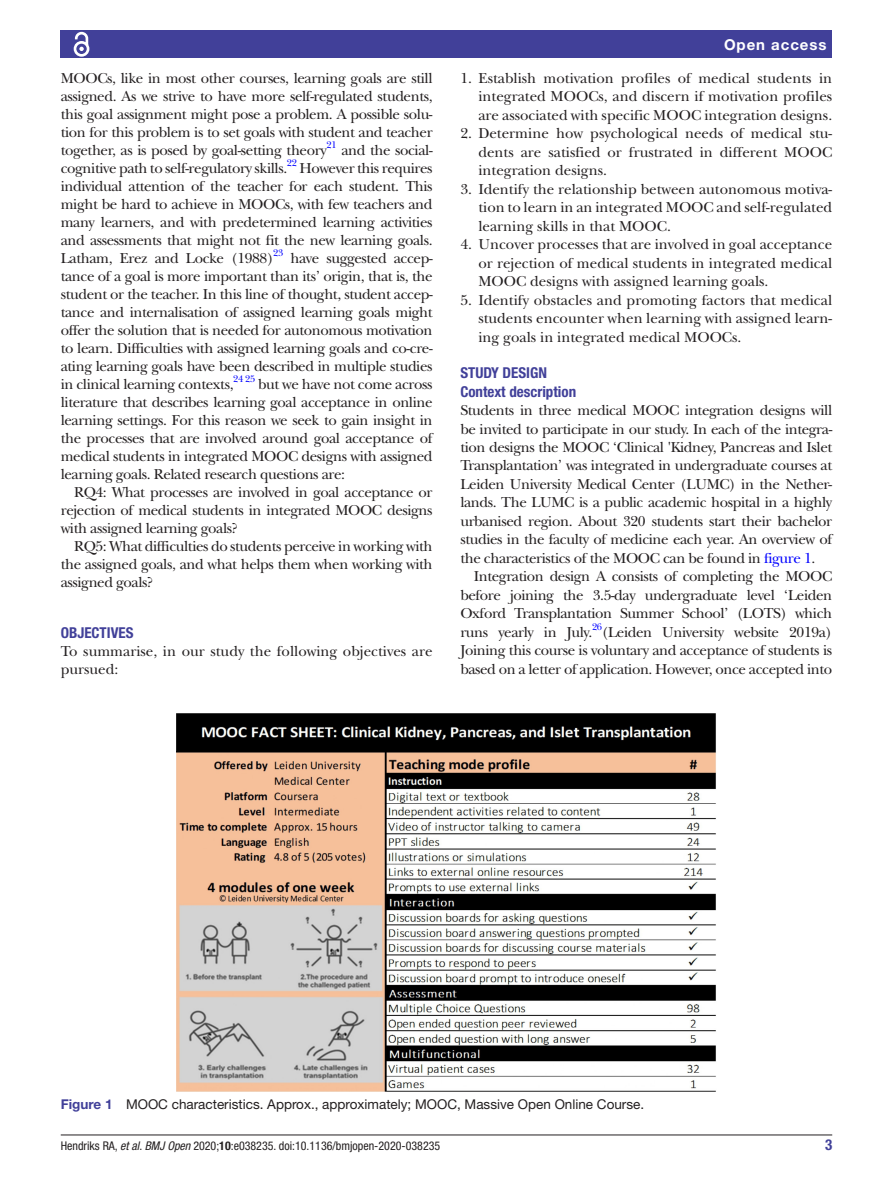
<style>
.page{position:relative;width:893px;height:1191px;background:#fff}
.page>*{position:absolute;margin:0;border:0;box-sizing:border-box;transform-origin:0 0}
.t1{font:15px/18px "New Baskerville";letter-spacing:-.025em;color:#231f20;text-align:justify}
.t2{font:15px/18px "New Baskerville";color:#231f20}
.t3{font:700 condensed 15px/18.5px "Helvetica Neue LT Std";color:#414099}
.t4{font:700 15px "Helvetica Neue LT Std";letter-spacing:.065em;color:#fff}
.t5{font:13.5px "Helvetica Neue LT Std";color:#231f20}
.t6{font:condensed 12px "Helvetica Neue LT Std";color:#231f20}
.t7{font:9.9px "New Baskerville";letter-spacing:-.025em;color:#00f}
.s1{color:#00f}
.s2{font-weight:700;color:#414099}
.s3{font-style:italic}
.s4{font-weight:700}
</style>
<div class="page">
<hr style="left:61px;top:1134px;width:771px;height:1px;background:#231f20">
<div style="left:61px;top:31px;width:771px;height:27px;background:#414099"></div>
<svg style="left:73px;top:31px;width:17px;height:26px"></svg>
<img style="left:176px;top:713px;width:540px;height:378px">
<p class="t1" style="left:61px;top:69px;width:373px">MOOCs, like in most other courses, learning goals are still assigned. As we strive to have more self-regulated students, this goal assignment might pose a problem. A possible solu&shy;tion for this problem is to set goals with student and teacher together, as is posed by goal-setting theory</p>
<p class="t7" style="left:326px;top:139px;width:12px">21</p>
<p class="t1" style="left:341px;top:141px;width:93px">and the social-</p>
<p class="t1" style="left:61px;top:159px;width:228px">cognitive path to self-regulatory skills.</p>
<p class="t7" style="left:287px;top:157px;width:12px">22</p>
<p class="t1" style="left:61px;top:159px;width:373px;text-indent:239px">However this requires individual attention of the teacher for each student. This might be hard to achieve in MOOCs, with few teachers and many learners, and with predetermined learning activities and assessments that might not fit the new learning goals.<br>Latham, Erez and Locke (1988)</p>
<p class="t7" style="left:273px;top:247px;width:12px">23</p>
<p class="t1" style="left:61px;top:249px;width:373px;text-indent:230px">have suggested accep&shy;tance of a goal is more important than its’ origin, that is, the student or the teacher. In this line of thought, student accep&shy;tance and internalisation of assigned learning goals might offer the solution that is needed for autonomous motivation to learn. Difficulties with assigned learning goals and co-cre&shy;ating learning goals have been described in multiple studies in clinical learning contexts,</p>
<p class="t7" style="left:233px;top:373px;width:24px">24 25</p>
<p class="t1" style="left:61px;top:375px;width:373px;text-indent:198px">but we have not come across literature that describes learning goal acceptance in online learning settings. For this reason we seek to gain insight in the processes that are involved around goal acceptance of medical students in integrated MOOC designs with assigned learning goals. Related research questions are:</p>
<p class="t1" style="left:61px;top:483px;width:373px;text-indent:14px">RQ4: What processes are involved in goal acceptance or rejection of medical students in integrated MOOC designs with assigned learning goals?</p>
<p class="t1" style="left:61px;top:537px;width:373px;text-indent:14px">RQ5: What difficulties do students perceive in working with the assigned goals, and what helps them when working with assigned goals?</p>
<p class="t3" style="left:61px;top:623px;width:74px">OBJECTIVES</p>
<p class="t2" style="left:61px;top:642px;width:373px">To summarise, in our study the following objectives are pursued:</p>
<p class="t4" style="left:724px;top:35px;width:104px">Open access</p>
<p class="t1" style="left:478px;top:69px;width:355px;line-height:18.5px;text-indent:-18px">1. Establish motivation profiles of medical students in integrated MOOCs, and discern if motivation profiles are associated with specific MOOC integration designs.</p>
<p class="t1" style="left:478px;top:124px;width:355px;line-height:18.5px;text-indent:-18px">2. Determine how psychological needs of medical stu&shy;dents are satisfied or frustrated in different MOOC integration designs.</p>
<p class="t1" style="left:478px;top:180px;width:355px;line-height:18.5px;text-indent:-18px">3. Identify the relationship between autonomous motiva&shy;tion to learn in an integrated MOOC and self-regulated learning skills in that MOOC.</p>
<p class="t1" style="left:478px;top:235px;width:355px;line-height:18.5px;text-indent:-18px">4. Uncover processes that are involved in goal acceptance or rejection of medical students in integrated medical MOOC designs with assigned learning goals.</p>
<p class="t1" style="left:478px;top:291px;width:355px;line-height:18.5px;text-indent:-18px">5. Identify obstacles and promoting factors that medical students encounter when learning with assigned learn&shy;ing goals in integrated medical MOOCs.</p>
<p class="t3" style="left:460px;top:363px;width:117px">STUDY DESIGN<br>Context description</p>
<p class="t1" style="left:460px;top:401px;width:373px;line-height:18.5px">Students in three medical MOOC integration designs will be invited to participate in our study. In each of the integra&shy;tion designs the MOOC ‘Clinical 'Kidney, Pancreas and Islet Transplantation’ was integrated in undergraduate courses at Leiden University Medical Center (LUMC) in the Nether&shy;lands. The LUMC is a public academic hospital in a highly urbanised region. About 320 students start their bachelor studies in the faculty of medicine each year. An overview of the characteristics of the MOOC can be found in <span class="s1">figure 1</span>.</p>
<p class="t1" style="left:460px;top:567px;width:373px;line-height:18.5px;text-indent:14px">Integration design A consists of completing the MOOC before joining the 3.5-day undergraduate level ‘Leiden Oxford Transplantation Summer School’ (LOTS) which runs yearly in July.<sup>26</sup>(Leiden University website 2019a)<br>Joining this course is voluntary and acceptance of students is based on a letter of application. However, once accepted into</p>
<p class="t5" style="left:61px;top:1096px;width:585px"><span class="s2">Figure 1</span> MOOC characteristics. Approx., approximately; MOOC, Massive Open Online Course.</p>
<p class="t6" style="left:61px;top:1138px;width:381px">Hendriks RA, <span class="s3">et al</span>. <span class="s3">BMJ Open</span> 2020;<span class="s4">10</span>:e038235. doi:10.1136/bmjopen-2020-038235</p>
<p class="t3" style="left:825px;top:1134px;width:9px">3</p>
</div>
